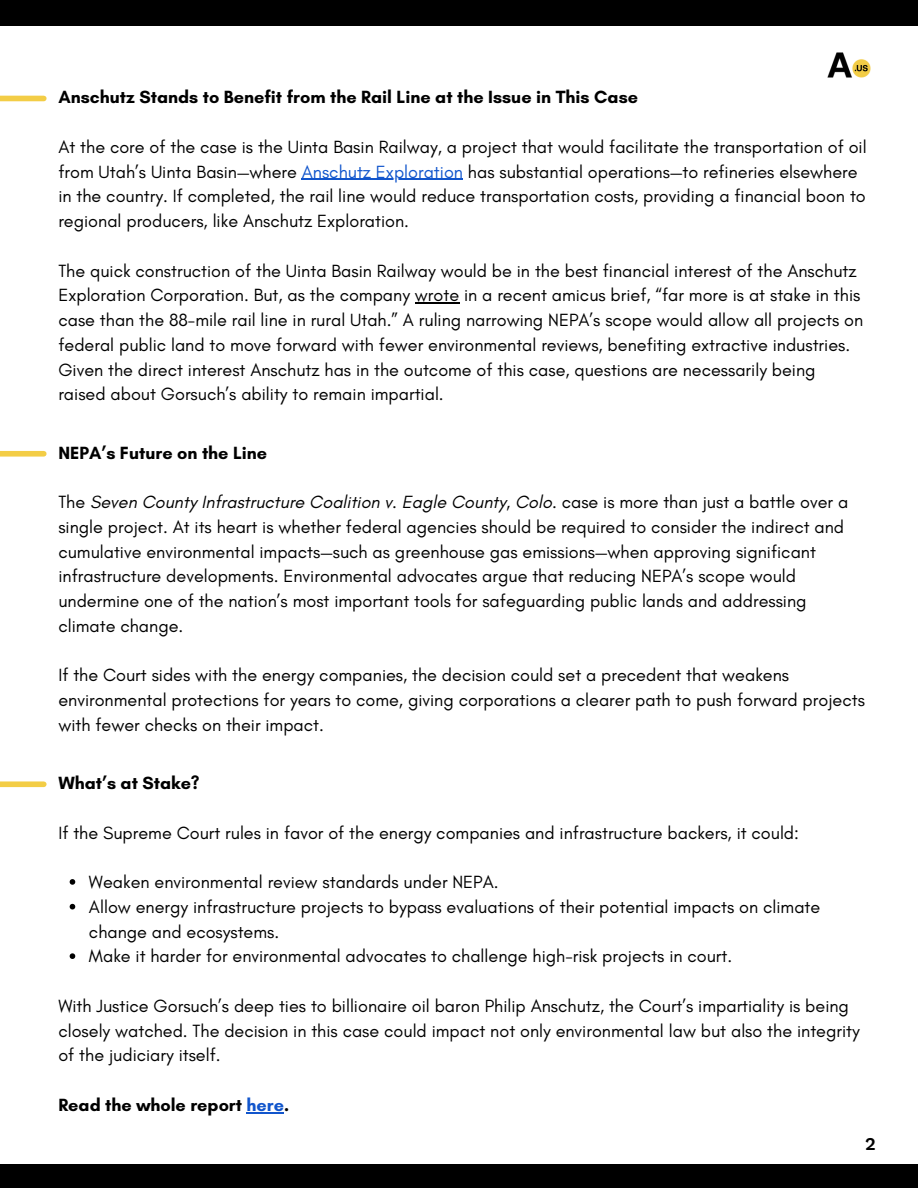
<style>
.page{position:relative;width:918px;height:1188px;background:#fff}
.page>*{position:absolute;margin:0;border:0;box-sizing:border-box;transform-origin:0 0}
.t1{font:18px/24.8px "Glacial Indifference";color:#000}
.t2{font:700 18px "Glacial Indifference";color:#000}
.t3{font:600 18px "Work Sans";color:#000}
.s1{color:#15c}
.s2{font-style:italic}
</style>
<div class="page">
<div style="left:0;top:0;width:918px;height:25px;background:#000"></div>
<div style="left:0;top:1164px;width:918px;height:24px;background:#000"></div>
<img style="left:827px;top:52px;width:44px;height:26px">
<hr style="left:302px;top:179px;width:161px;height:1px;background:#15c">
<hr style="left:415px;top:302px;width:44px;height:2px;background:#000">
<div style="left:0;top:96px;width:44px;height:5px;background:#f3cd46"></div>
<div style="left:0;top:451px;width:44px;height:6px;background:#f3cd46"></div>
<svg style="left:70px;top:879px;width:5px;height:6px"></svg>
<svg style="left:70px;top:904px;width:5px;height:5px"></svg>
<svg style="left:70px;top:953px;width:5px;height:6px"></svg>
<hr style="left:247px;top:1112px;width:37px;height:1px;background:#15c">
<div style="left:0;top:781px;width:44px;height:6px;background:#f3cd46"></div>
<p class="t2" style="left:58px;top:86px;width:581px">Anschutz Stands to Benefit from the Rail Line at the Issue in This Case</p>
<p class="t1" style="left:58px;top:134px;width:810px">At the core of the case is the Uinta Basin Railway, a project that would facilitate the transportation of oil from Utah’s Uinta Basin—where <span class="s1">Anschutz Exploration</span> has substantial operations—to refineries elsewhere</p>
<h1 class="t1" style="left:58px;top:184px;width:809px">in the country. If completed, the rail line would reduce transportation costs, providing a financial boon to regional producers, like Anschutz Exploration.</h1>
<h1 class="t1" style="left:58px;top:258px;width:803px">The quick construction of the Uinta Basin Railway would be in the best financial interest of the Anschutz<br>Exploration Corporation. But, as the company wrote in a recent amicus brief, “far more is at stake in this</h1>
<p class="t1" style="left:58px;top:307px;width:806px">case than the 88-mile rail line in rural Utah.” A ruling narrowing NEPA’s scope would allow all projects on federal public land to move forward with fewer environmental reviews, benefiting extractive industries.<br>Given the direct interest Anschutz has in the outcome of this case, questions are necessarily being raised about Gorsuch’s ability to remain impartial.</p>
<p class="t2" style="left:58px;top:441px;width:210px">NEPA’s Future on the Line</p>
<h1 class="t1" style="left:58px;top:489px;width:791px">The <span class="s2">Seven County Infrastructure Coalition v. Eagle County, Colo.</span> case is more than just a battle over a single project. At its heart is whether federal agencies should be required to consider the indirect and cumulative environmental impacts—such as greenhouse gas emissions—when approving significant infrastructure developments. Environmental advocates argue that reducing NEPA’s scope would undermine one of the nation’s most important tools for safeguarding public lands and addressing climate change.</h1>
<p class="t1" style="left:58px;top:663px;width:808px">If the Court sides with the energy companies, the decision could set a precedent that weakens environmental protections for years to come, giving corporations a clearer path to push forward projects with fewer checks on their impact.</p>
<p class="t2" style="left:58px;top:772px;width:143px">What’s at Stake?</p>
<p class="t1" style="left:58px;top:820px;width:742px">If the Supreme Court rules in favor of the energy companies and infrastructure backers, it could:</p>
<p class="t1" style="left:89px;top:869px;width:411px">Weaken environmental review standards under NEPA.</p>
<p class="t1" style="left:89px;top:894px;width:733px">Allow energy infrastructure projects to bypass evaluations of their potential impacts on climate change and ecosystems.</p>
<h1 class="t1" style="left:89px;top:944px;width:645px">Make it harder for environmental advocates to challenge high-risk projects in court.</h1>
<p class="t1" style="left:58px;top:993px;width:803px">With Justice Gorsuch’s deep ties to billionaire oil baron Philip Anschutz, the Court’s impartiality is being closely watched. The decision in this case could impact not only environmental law but also the integrity of the judiciary itself.</p>
<p class="t2" style="left:58px;top:1094px;width:232px">Read the whole report <span class="s1">here</span>.</p>
<p class="t3" style="left:865px;top:1133px;width:12px">2</p>
</div>
